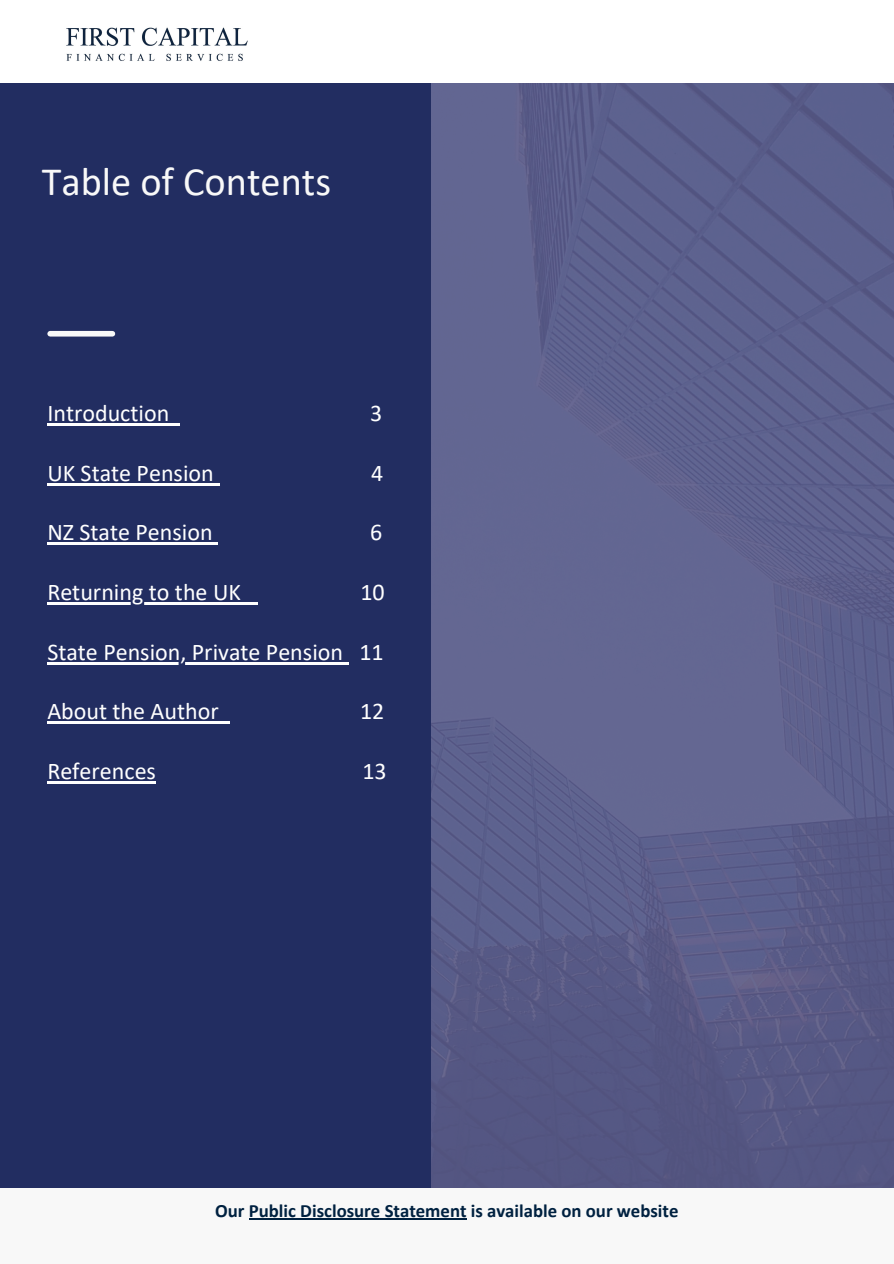
<style>
.page{position:relative;width:894px;height:1264px;background:#fff}
.page>*{position:absolute;margin:0;border:0;box-sizing:border-box;transform-origin:0 0}
.t1{font:40.35px "Calibri";color:#f8f8f8}
.t2{font:24px "Calibri";color:#fff}
.t3{font:700 18.75px "Calibri";color:#002140}
</style>
<div class="page">
<svg style="left:430px;top:83px;width:463px;height:1105px;background:#5c5f8b"></svg>
<div style="left:0;top:0;width:430px;height:1263px;background:#222d61"></div>
<div style="left:0;top:0;width:893px;height:82px;background:#fff"></div>
<div style="left:0;top:1188px;width:893px;height:75px;background:#f8f8f8"></div>
<div style="left:50px;top:331px;width:62px;height:5px;background:#f8f8f8"></div>
<img style="left:66px;top:27px;width:182px;height:34px">
<hr style="left:249px;top:1218px;width:217px;height:1px;background:#002140">
<hr style="left:47px;top:423px;width:122px;height:2px;background:#fff">
<svg style="left:169px;top:423px;width:11px;height:2px"></svg>
<hr style="left:47px;top:483px;width:167px;height:2px;background:#fff">
<hr style="left:47px;top:542px;width:165px;height:3px;background:#fff">
<svg style="left:212px;top:542px;width:6px;height:3px"></svg>
<hr style="left:47px;top:602px;width:194px;height:2px;background:#fff">
<svg style="left:241px;top:602px;width:16px;height:2px"></svg>
<hr style="left:47px;top:662px;width:296px;height:2px;background:#fff">
<hr style="left:47px;top:721px;width:172px;height:3px;background:#fff">
<svg style="left:219px;top:721px;width:11px;height:3px"></svg>
<hr style="left:47px;top:781px;width:109px;height:2px;background:#fff">
<h1 class="t1" style="left:42px;top:165px;width:291px">Table of Contents</h1>
<p class="t2" style="left:47px;top:403px;width:123px">Introduction</p>
<p class="t2" style="left:370px;top:403px;width:14px">3</p>
<p class="t2" style="left:47px;top:463px;width:168px">UK State Pension</p>
<p class="t2" style="left:371px;top:463px;width:14px">4</p>
<p class="t2" style="left:47px;top:522px;width:167px">NZ State Pension</p>
<p class="t2" style="left:370px;top:522px;width:14px">6</p>
<p class="t2" style="left:47px;top:582px;width:195px">Returning to the UK</p>
<p class="t2" style="left:360px;top:582px;width:26px">10</p>
<p class="t2" style="left:47px;top:641px;width:338px">State Pension, Private Pension 11</p>
<p class="t2" style="left:47px;top:701px;width:173px">About the Author</p>
<p class="t2" style="left:360px;top:701px;width:26px">12</p>
<p class="t2" style="left:47px;top:761px;width:110px">References</p>
<p class="t2" style="left:362px;top:761px;width:26px">13</p>
<h2 class="t3" style="left:215px;top:1202px;width:465px">Our Public Disclosure Statement is available on our website</h2>
</div>
